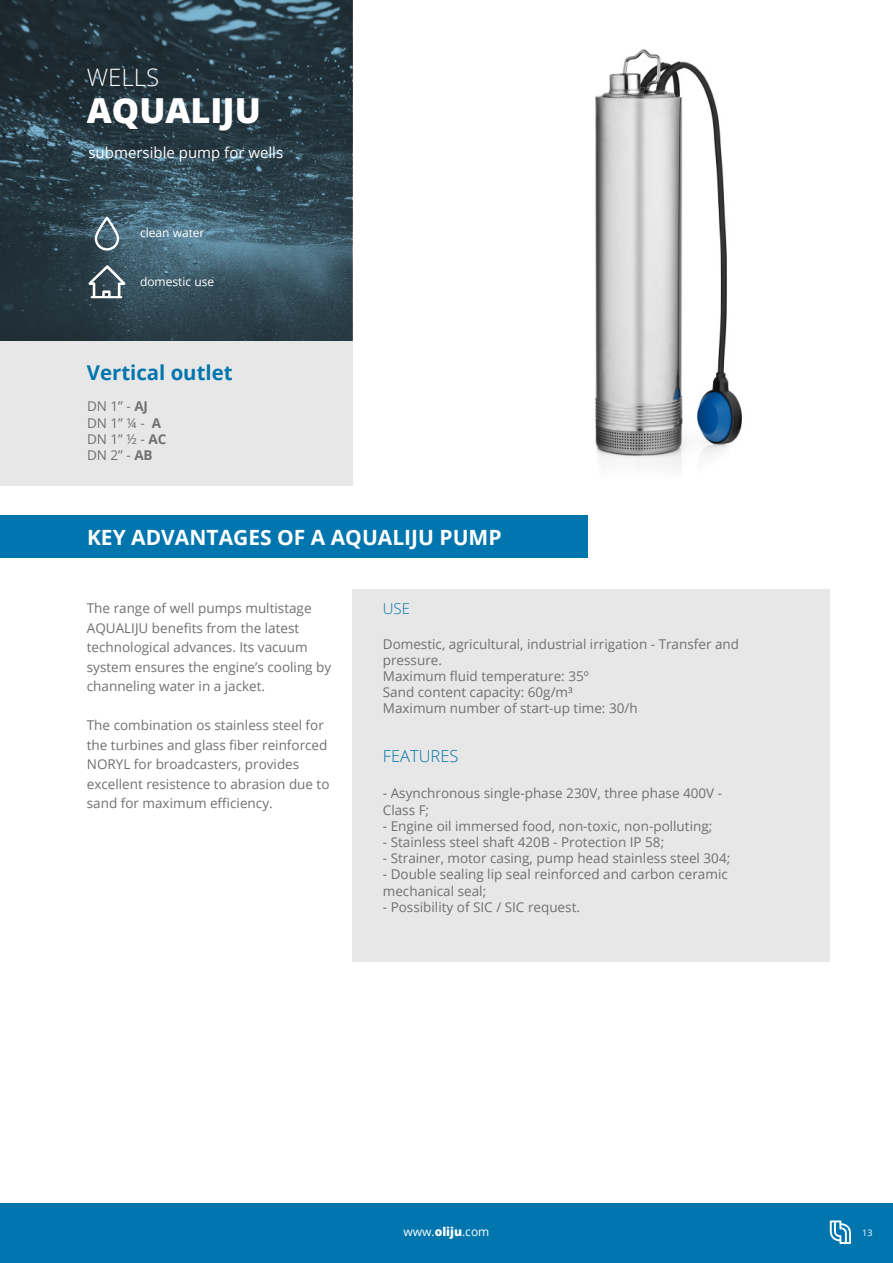
<style>
.page{position:relative;width:893px;height:1263px;background:#fff}
.page>*{position:absolute;margin:0;border:0;box-sizing:border-box;transform-origin:0 0}
.t1{font:800 34.5px "Open Sans";color:#fff}
.t2{font:300 24px "Open Sans";color:#fff}
.t3{font:700 21px "Open Sans";color:#fff}
.t4{font:700 20.4px "Open Sans";color:#0075ae}
.t5{font:300 16.5px "Open Sans";color:#0075ae}
.t6{font:15px "Open Sans";color:#fff}
.t7{font:300 15px "Open Sans";color:#0075ae}
.t8{font:13.5px/16.2px "Open Sans";color:#71706f}
.t9{font:12px "Open Sans";color:#fff}
.t10{font:9px "Open Sans";color:#fff}
.s1{font-weight:700}
.s2{font-weight:800}
</style>
<div class="page">
<svg style="left:0;top:0;width:352px;height:341px;background:#2e434d"></svg>
<div style="left:0;top:341px;width:352px;height:144px;background:#e8e7e7"></div>
<div style="left:0;top:1203px;width:893px;height:60px;background:#0075ae"></div>
<div style="left:0;top:515px;width:588px;height:42px;background:#0075ae"></div>
<svg style="left:830px;top:1220px;width:21px;height:24px"></svg>
<svg style="left:95px;top:216px;width:24px;height:35px"></svg>
<svg style="left:88px;top:265px;width:37px;height:33px"></svg>
<img style="left:595px;top:49px;width:147px;height:419px">
<div style="left:352px;top:590px;width:477px;height:372px;background:#e8e7e7"></div>
<h2 class="t2" style="left:87px;top:60px;width:74px">WELLS</h2>
<h1 class="t1" style="left:87px;top:84px;width:176px">AQUALIJU</h1>
<p class="t6" style="left:88px;top:142px;width:196px">submersible pump for wells</p>
<p class="t9" style="left:140px;top:225px;width:66px">clean water</p>
<p class="t9" style="left:140px;top:274px;width:76px">domestic use</p>
<h3 class="t4" style="left:87px;top:358px;width:147px">Vertical outlet</h3>
<p class="t8" style="left:87px;top:398px;width:81px">DN 1” - <span class="s1">AJ<br></span>DN 1” ¼ - <span class="s1">A<br></span>DN 1” ½ - <span class="s1">AC<br></span>DN 2” - <span class="s1">AB</span></p>
<h3 class="t3" style="left:87px;top:522px;width:416px">KEY ADVANTAGES OF A AQUALIJU PUMP</h3>
<p class="t8" style="left:87px;top:598px;width:246px;line-height:19.5px">The range of well pumps multistage AQUALIJU benefits from the latest technological advances. Its vacuum system ensures the engine’s cooling by channeling water in a jacket.</p>
<p class="t8" style="left:87px;top:715px;width:244px;line-height:19.5px">The combination os stainless steel for the turbines and glass fiber reinforced NORYL for broadcasters, provides excellent resistence to abrasion due to sand for maximum efficiency.</p>
<p class="t7" style="left:383px;top:599px;width:29px">USE</p>
<p class="t8" style="left:383px;top:635px;width:358px">Domestic, agricultural, industrial irrigation - Transfer and pressure.<br>Maximum fluid temperature: 35º<br>Sand content capacity: 60g/m³<br>Maximum number of start-up time: 30/h</p>
<p class="t5" style="left:383px;top:745px;width:77px">FEATURES</p>
<p class="t8" style="left:383px;top:785px;width:341px">- Asynchronous single-phase 230V, three phase 400V -<br>Class F;</p>
<p class="t8" style="left:383px;top:817px;width:331px">- Engine oil immersed food, non-toxic, non-polluting;</p>
<p class="t8" style="left:383px;top:834px;width:283px">- Stainless steel shaft 420B - Protection IP 58;</p>
<p class="t8" style="left:383px;top:850px;width:349px">- Strainer, motor casing, pump head stainless steel 304;</p>
<p class="t8" style="left:383px;top:866px;width:346px">- Double sealing lip seal reinforced and carbon ceramic mechanical seal;</p>
<p class="t8" style="left:383px;top:898px;width:199px">- Possibility of SIC / SIC request.</p>
<p class="t9" style="left:404px;top:1224px;width:87px">www.<span class="s2">oliju</span>.com</p>
<p class="t10" style="left:862px;top:1226px;width:12px">13</p>
</div>
